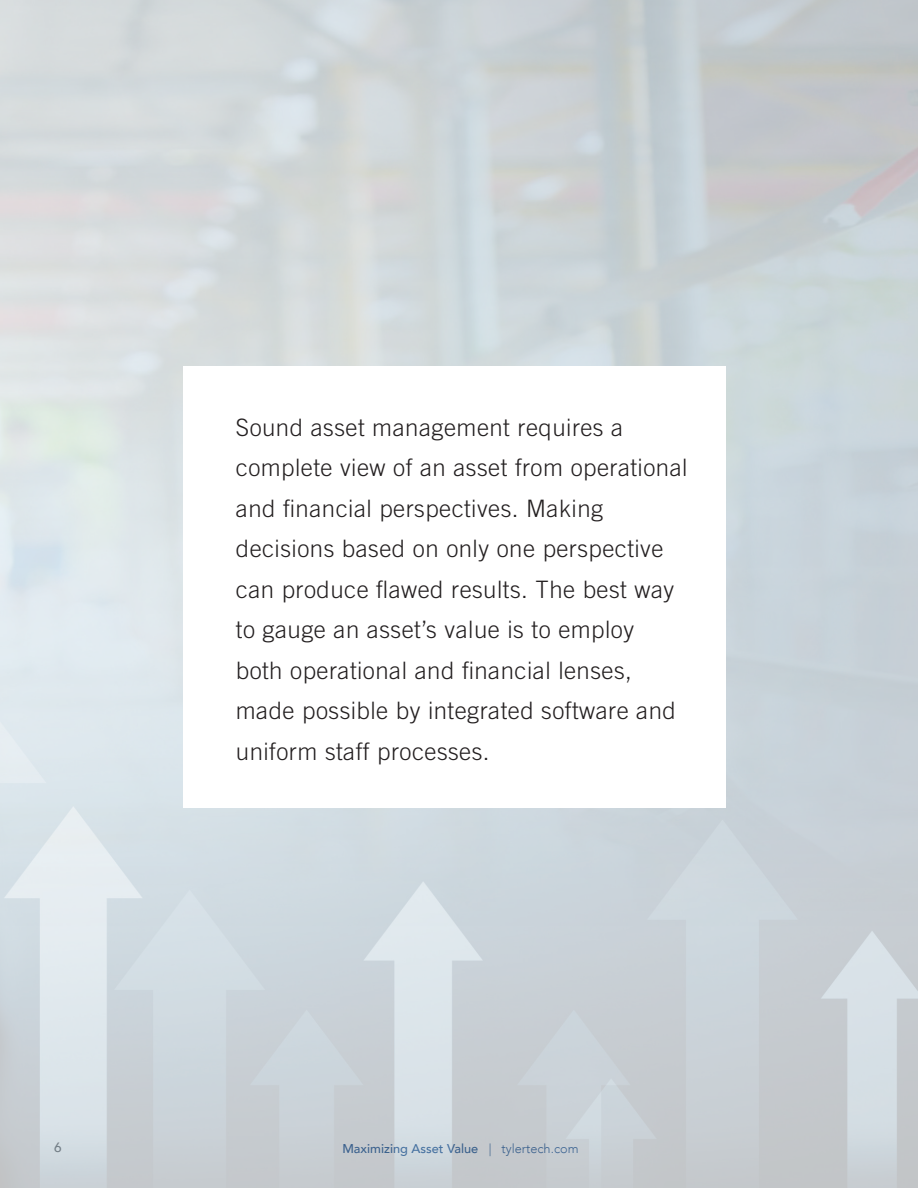
<style>
.page{position:relative;width:918px;height:1188px;background:#fff}
.page>*{position:absolute;margin:0;border:0;box-sizing:border-box;transform-origin:0 0}
.Quote{font:300 24px/40.5px "Trade Gothic";letter-spacing:.02em;color:#231f20}
.t1{font:500 13.5px "Avenir";color:#808285}
.t2{font:500 12.75px "Avenir";color:#4774aa}
.s1{font-weight:300}
</style>
<div class="page">
<p class="Quote" style="left:236px;top:407px;width:453px">Sound asset management requires a complete view of an asset from operational and financial perspectives. Making decisions based on only one perspective can produce flawed results. The best way to gauge an asset’s value is to employ<br>both operational and financial lenses, made possible by integrated software and uniform staff processes.</p>
<p class="t1" style="left:54px;top:1136px;width:9px">6</p>
<p class="t2" style="left:342px;top:1137px;width:238px">Maximizing Asset Value <span class="s1">| tylertech.com</span></p>
</div>
